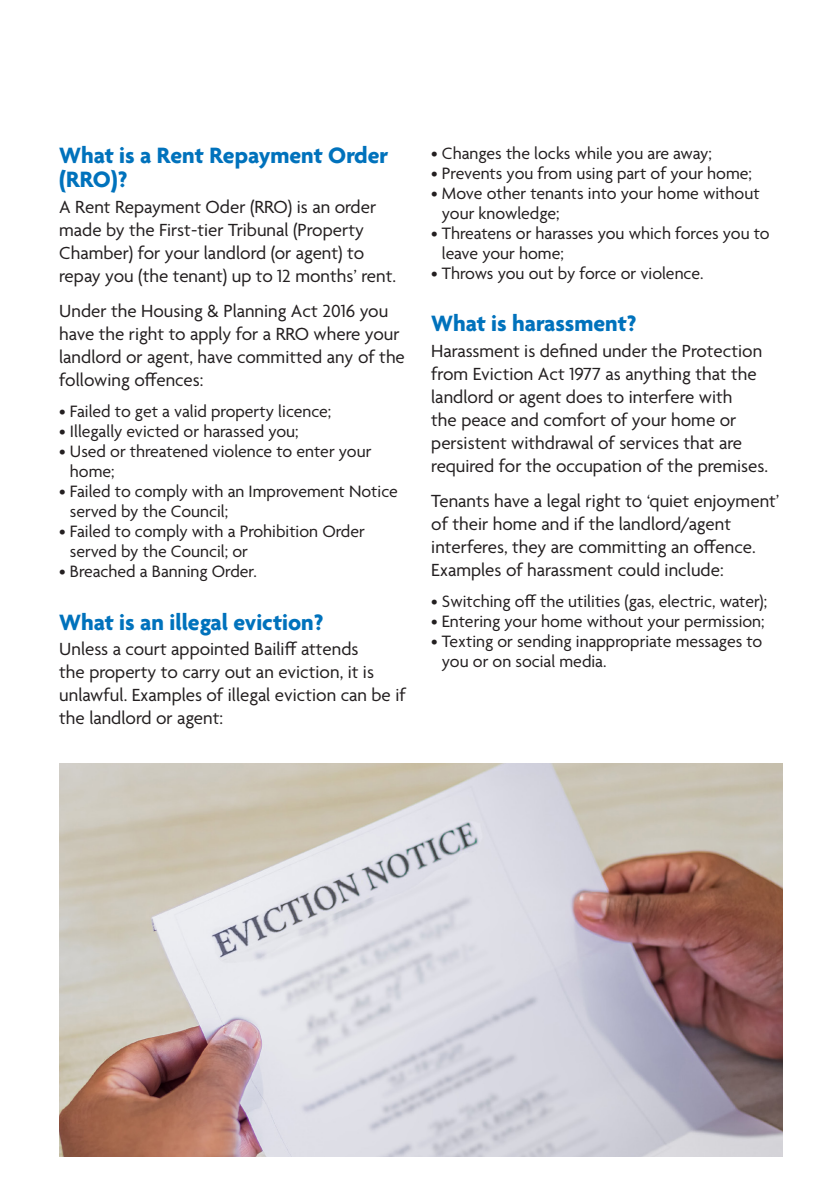
<style>
.page{position:relative;width:840px;height:1191px;background:#fff}
.page>*{position:absolute;margin:0;border:0;box-sizing:border-box;transform-origin:0 0}
.subhead{font:700 24px/24px "Agenda";color:#0072bc}
.Body{font:19px/23px "Agenda";color:#231f20}
.Body_no_space{font:17.8px/20px "Agenda";color:#231f20}
</style>
<div class="page">
<img style="left:59px;top:763px;width:722px;height:394px">
<p class="subhead" style="left:59px;top:145px;width:330px">What is a Rent Repayment Order (RRO)?</p>
<p class="Body" style="left:59px;top:197px;width:338px">A Rent Repayment Oder (RRO) is an order made by the First-tier Tribunal (Property Chamber) for your landlord (or agent) to repay you (the tenant) up to 12 months’ rent.</p>
<p class="Body" style="left:59px;top:300px;width:347px">Under the Housing &amp; Planning Act 2016 you have the right to apply for a RRO where your landlord or agent, have committed any of the following offences:</p>
<p class="Body_no_space" style="left:59px;top:402px;width:273px">• Failed to get a valid property licence;</p>
<p class="Body_no_space" style="left:59px;top:422px;width:241px">• Illegally evicted or harassed you;</p>
<p class="Body_no_space" style="left:70px;top:442px;width:303px;text-indent:-11px">• Used or threatened violence to enter your home;</p>
<p class="Body_no_space" style="left:70px;top:482px;width:329px;text-indent:-11px">• Failed to comply with an Improvement Notice served by the Council;</p>
<p class="Body_no_space" style="left:70px;top:522px;width:296px;text-indent:-11px">• Failed to comply with a Prohibition Order served by the Council; or</p>
<p class="Body_no_space" style="left:59px;top:562px;width:199px">• Breached a Banning Order.</p>
<p class="subhead" style="left:59px;top:611px;width:265px">What is an illegal eviction?</p>
<p class="Body" style="left:59px;top:639px;width:348px">Unless a court appointed Bailiff attends<br>the property to carry out an eviction, it is unlawful. Examples of illegal eviction can be if the landlord or agent:</p>
<p class="Body_no_space" style="left:431px;top:144px;width:282px">• Changes the locks while you are away;</p>
<p class="Body_no_space" style="left:431px;top:164px;width:322px">• Prevents you from using part of your home;</p>
<p class="Body_no_space" style="left:441px;top:184px;width:319px;text-indent:-11px">• Move other tenants into your home without your knowledge;</p>
<p class="Body_no_space" style="left:441px;top:224px;width:329px;text-indent:-11px">• Threatens or harasses you which forces you to leave your home;</p>
<p class="Body_no_space" style="left:431px;top:264px;width:273px">• Throws you out by force or violence.</p>
<p class="subhead" style="left:431px;top:313px;width:207px">What is harassment?</p>
<p class="Body" style="left:431px;top:341px;width:338px">Harassment is defined under the Protection from Eviction Act 1977 as anything that the landlord or agent does to interfere with<br>the peace and comfort of your home or persistent withdrawal of services that are required for the occupation of the premises.</p>
<p class="Body" style="left:431px;top:490px;width:349px">Tenants have a legal right to ‘quiet enjoyment’ of their home and if the landlord/agent interferes, they are committing an offence.<br>Examples of harassment could include:</p>
<p class="Body_no_space" style="left:431px;top:592px;width:337px">• Switching off the utilities (gas, electric, water);</p>
<p class="Body_no_space" style="left:431px;top:612px;width:335px">• Entering your home without your permission;</p>
<p class="Body_no_space" style="left:441px;top:632px;width:322px;text-indent:-11px">• Texting or sending inappropriate messages to you or on social media.</p>
</div>
